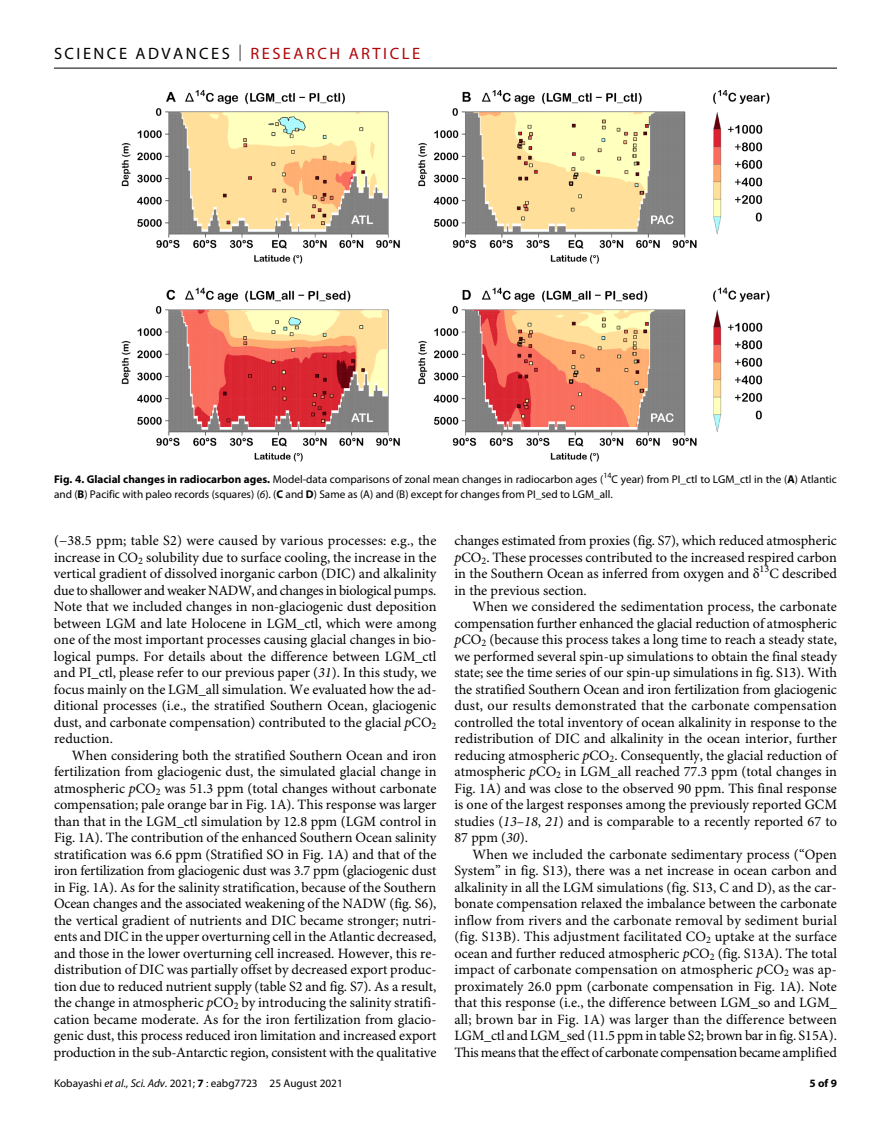
<style>
.page{position:relative;width:891px;height:1134px;background:#fff}
.page>*{position:absolute;margin:0;border:0;box-sizing:border-box;transform-origin:0 0}
.t1{font:16.5px "Myriad Pro";letter-spacing:.15em;color:#000}
.t2{font:14.25px/16.5px "Minion Pro";color:#000;text-align:justify}
.t3{font:11.25px/15px "Myriad Pro";color:#000}
.t4{font:700 11.25px "Myriad Pro";color:#000}
.s1{font-weight:300}
.s2{color:#b10508}
.s3{font-weight:700}
.s4{font-style:italic}
</style>
<div class="page">
<hr style="left:54px;top:68px;width:783px;height:1px;background:#000">
<img style="left:122px;top:90px;width:647px;height:372px">
<p class="t1" style="left:54px;top:40px;width:368px">SCIENCE ADVANCES <span class="s1">|</span> <span class="s2">RESEARCH ARTICLE</span></p>
<p class="t3" style="left:54px;top:472px;width:784px"><span class="s3">Fig. 4. Glacial changes in radiocarbon ages.</span> Model-data comparisons of zonal mean changes in radiocarbon ages (<sup>14</sup>C year) from PI_ctl to LGM_ctl in the (<span class="s3">A</span>) Atlantic and (<span class="s3">B</span>) Pacific with paleo records (squares) (<span class="s4">6</span>). (<span class="s3">C</span> and <span class="s3">D</span>) Same as (A) and (B) except for changes from PI_sed to LGM_all.</p>
<p class="t2" style="left:54px;top:534px;width:384px">(−38.5 ppm; table S2) were caused by various processes: e.g., the increase in CO<sub>2</sub> solubility due to surface cooling, the increase in the vertical gradient of dissolved inorganic carbon (DIC) and alkalinity due to shallower and weaker NADW, and changes in biological pumps.<br>Note that we included changes in non-glaciogenic dust deposition between LGM and late Holocene in LGM_ctl, which were among one of the most important processes causing glacial changes in bio&shy;logical pumps. For details about the difference between LGM_ctl and PI_ctl, please refer to our previous paper (<span class="s4">31</span>). In this study, we focus mainly on the LGM_all simulation. We evaluated how the ad&shy;ditional processes (i.e., the stratified Southern Ocean, glaciogenic dust, and carbonate compensation) contributed to the glacial <span class="s4">p</span>CO<sub>2 </sub>reduction.</p>
<p class="t2" style="left:54px;top:748px;width:384px;text-indent:18px">When considering both the stratified Southern Ocean and iron fertilization from glaciogenic dust, the simulated glacial change in atmospheric <span class="s4">p</span>CO<sub>2</sub> was 51.3 ppm (total changes without carbonate compensation; pale orange bar in Fig. 1A). This response was larger than that in the LGM_ctl simulation by 12.8 ppm (LGM control in Fig. 1A). The contribution of the enhanced Southern Ocean salinity stratification was 6.6 ppm (Stratified SO in Fig. 1A) and that of the iron fertilization from glaciogenic dust was 3.7 ppm (glaciogenic dust in Fig. 1A). As for the salinity stratification, because of the Southern Ocean changes and the associated weakening of the NADW (fig. S6), the vertical gradient of nutrients and DIC became stronger; nutri&shy;ents and DIC in the upper overturning cell in the Atlantic decreased, and those in the lower overturning cell increased. However, this re&shy;distribution of DIC was partially offset by decreased export produc&shy;tion due to reduced nutrient supply (table S2 and fig. S7). As a result, the change in atmospheric <span class="s4">p</span>CO<sub>2</sub> by introducing the salinity stratifi&shy;cation became moderate. As for the iron fertilization from glacio&shy;genic dust, this process reduced iron limitation and increased export production in the sub-Antarctic region, consistent with the qualitative</p>
<p class="t3" style="left:54px;top:1076px;width:290px">Kobayashi <span class="s4">et al</span>., <span class="s4">Sci. Adv.</span> 2021; <span class="s3">7</span> : eabg7723 25 August 2021</p>
<p class="t2" style="left:454px;top:534px;width:384px">changes estimated from proxies (fig. S7), which reduced atmospheric <span class="s4">p</span>CO<sub>2</sub>. These processes contributed to the increased respired carbon in the Southern Ocean as inferred from oxygen and <sup>13</sup>C described in the previous section.</p>
<p class="t2" style="left:454px;top:600px;width:384px;text-indent:18px">When we considered the sedimentation process, the carbonate compensation further enhanced the glacial reduction of atmospheric <span class="s4">p</span>CO<sub>2</sub> (because this process takes a long time to reach a steady state, we performed several spin-up simulations to obtain the final steady state; see the time series of our spin-up simulations in fig. S13). With the stratified Southern Ocean and iron fertilization from glaciogenic dust, our results demonstrated that the carbonate compensation controlled the total inventory of ocean alkalinity in response to the redistribution of DIC and alkalinity in the ocean interior, further reducing atmospheric <span class="s4">p</span>CO<sub>2</sub>. Consequently, the glacial reduction of atmospheric <span class="s4">p</span>CO<sub>2</sub> in LGM_all reached 77.3 ppm (total changes in Fig. 1A) and was close to the observed 90 ppm. This final response is one of the largest responses among the previously reported GCM studies (<span class="s4">13</span>–<span class="s4">18</span>, <span class="s4">21</span>) and is comparable to a recently reported 67 to 87 ppm (<span class="s4">30</span>).</p>
<p class="t2" style="left:454px;top:847px;width:384px;text-indent:18px">When we included the carbonate sedimentary process (“Open System” in fig. S13), there was a net increase in ocean carbon and alkalinity in all the LGM simulations (fig. S13, C and D), as the car&shy;bonate compensation relaxed the imbalance between the carbonate inflow from rivers and the carbonate removal by sediment burial (fig. S13B). This adjustment facilitated CO<sub>2</sub> uptake at the surface ocean and further reduced atmospheric <span class="s4">p</span>CO<sub>2</sub> (fig. S13A). The total impact of carbonate compensation on atmospheric <span class="s4">p</span>CO<sub>2</sub> was ap&shy;proximately 26.0 ppm (carbonate compensation in Fig. 1A). Note that this response (i.e., the difference between LGM_so and LGM_ all; brown bar in Fig. 1A) was larger than the difference between LGM_ctl and LGM_sed (11.5 ppm in table S2; brown bar in fig. S15A).<br>This means that the effect of carbonate compensation became amplified</p>
<p class="t4" style="left:810px;top:1074px;width:29px">5 of 9</p>
</div>
